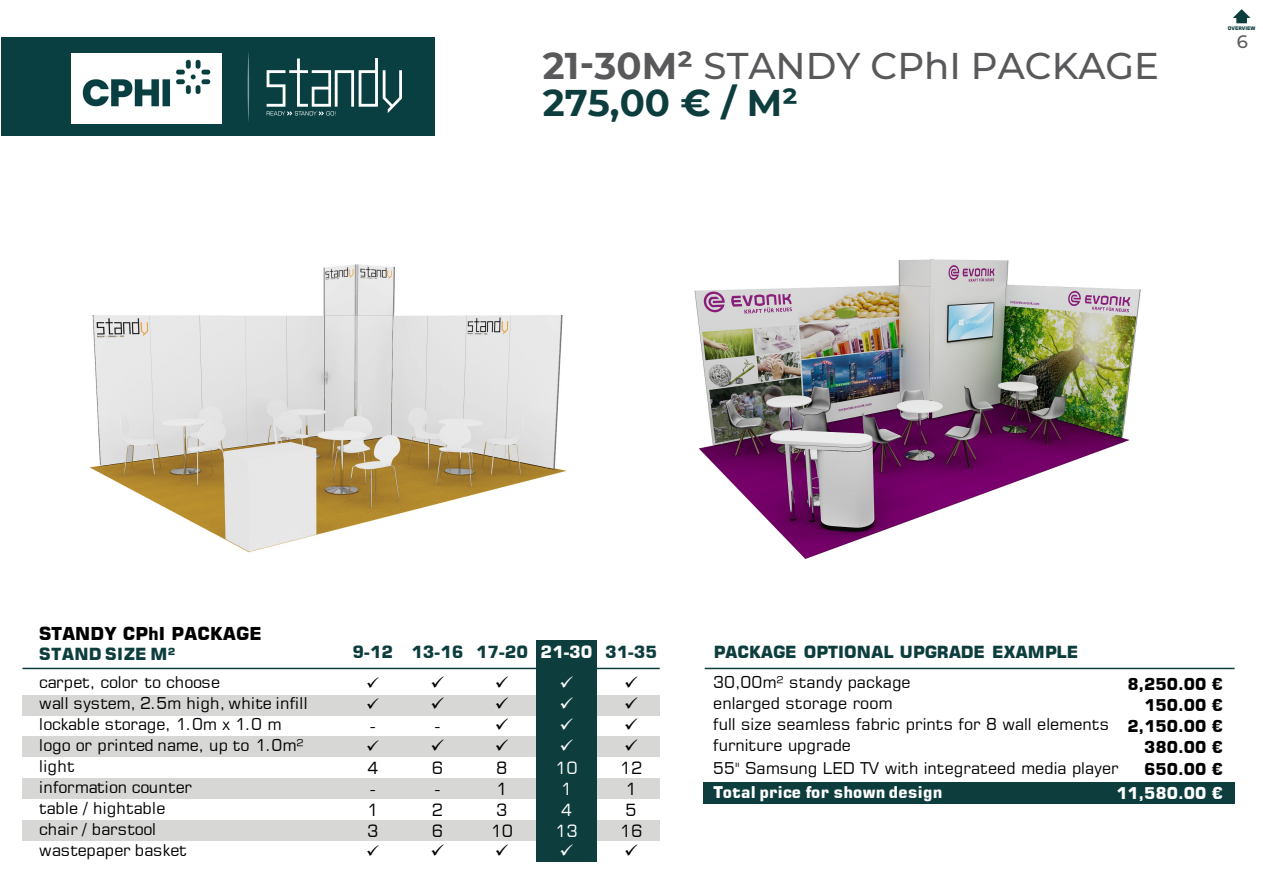
<style>
.page{position:relative;width:1263px;height:893px;background:#fff}
.page>*{position:absolute;margin:0;border:0;box-sizing:border-box;transform-origin:0 0}
.t1{font:500 37.2px/37.3px "Montserrat";color:#59595c}
.t2{font:500 18px "Montserrat";color:#5a595c}
.t3{font:700 17.7px "Square 721 BT";color:#000}
.t4{font:17.7px/21px "Wingdings";color:#000;text-align:justify}
.t5{font:17.7px/21px "Wingdings";color:#fff;text-align:justify}
.t6{font:700 16.65px "Square 721 BT";color:#0d3d3d}
.t7{font:16.65px/21px "Square 721 BT";color:#000}
.t8{font:700 16.65px "Square 721 BT";letter-spacing:.02em;color:#0d3d3d}
.t9{font:16.65px/21px "Square 721 BT";color:#fff;text-align:center}
.t10{font:700 16.65px "Square 721 BT";color:#fff}
.t11{font:16.2px/21px "Square 721 BT";color:#000}
.t12{font:700 16.2px/21px "Square 721 BT";color:#000;text-align:right}
.t13{font:700 16.2px "Square 721 BT";letter-spacing:.015em;color:#fff}
.t14{font:700 4.8px "Square 721 BT";color:#0d3d3d}
.s1{font-weight:700}
.s2{font-weight:700;color:#0d3d3d}
</style>
<div class="page">
<div style="left:22px;top:695px;width:638px;height:21px;background:#d7d7d6"></div>
<div style="left:22px;top:736px;width:638px;height:21px;background:#d7d7d6"></div>
<div style="left:22px;top:778px;width:638px;height:21px;background:#d7d7d6"></div>
<div style="left:22px;top:820px;width:638px;height:20px;background:#d7d7d6"></div>
<hr style="left:22px;top:668px;width:638px;height:1px;background:#0d3d3d">
<div style="left:536px;top:640px;width:61px;height:221px;background:#0d3d3d"></div>
<div style="left:703px;top:782px;width:531px;height:22px;background:#0d3d3d"></div>
<hr style="left:705px;top:668px;width:529px;height:1px;background:#0d3d3d">
<img style="left:694px;top:259px;width:447px;height:300px">
<svg style="left:929px;top:260px;width:6px;height:141px"></svg>
<img style="left:90px;top:264px;width:476px;height:289px">
<svg style="left:1233px;top:9px;width:17px;height:14px"></svg>
<div style="left:1px;top:37px;width:433px;height:99px;background:#093f41"></div>
<svg style="left:267px;top:58px;width:135px;height:58px"></svg>
<svg style="left:248px;top:52px;width:1px;height:70px"></svg>
<img style="left:71px;top:53px;width:150px;height:71px">
<h1 class="t1" style="left:543px;top:46px;width:618px"><span class="s1">21-30M²</span> STANDY CPhI PACKAGE<br><span class="s2">275,00 € / M²</span></h1>
<p class="t14" style="left:1228px;top:25px;width:29px">OVERVIEW</p>
<p class="t2" style="left:1237px;top:29px;width:13px">6</p>
<p class="t3" style="left:39px;top:623px;width:224px">STANDY CPhI PACKAGE</p>
<p class="t8" style="left:39px;top:644px;width:138px">STAND SIZE M²</p>
<p class="t11" style="left:39px;top:672px;width:270px">carpet, color to choose<br>wall system, 2.5m high, white infill lockable storage, 1.0m x 1.0 m logo or printed name, up to 1.0m²</p>
<p class="t11" style="left:39px;top:777px;width:154px">information counter table / hightable chair / barstool wastepaper basket</p>
<p class="t11" style="left:39px;top:756px;width:37px">light</p>
<p class="t6" style="left:352px;top:641px;width:42px">9-12</p>
<p class="t7" style="left:369px;top:715px;width:8px">-</p>
<p class="t7" style="left:367px;top:757px;width:13px">4 -<br>1<br>3</p>
<p class="t6" style="left:411px;top:641px;width:54px">13-16</p>
<p class="t7" style="left:434px;top:715px;width:8px">-</p>
<p class="t7" style="left:432px;top:757px;width:13px">6 -<br>2<br>6</p>
<p class="t6" style="left:476px;top:641px;width:54px">17-20</p>
<p class="t4" style="left:495px;top:673px;width:15px">✓ ✓ ✓ ✓</p>
<p class="t7" style="left:491px;top:757px;width:24px;text-align:center">8<br>1<br>3<br>10</p>
<p class="t10" style="left:540px;top:641px;width:54px">21-30</p>
<p class="t5" style="left:559px;top:673px;width:15px">✓ ✓ ✓ ✓</p>
<p class="t9" style="left:555px;top:757px;width:24px">10<br>1<br>4<br>13</p>
<p class="t6" style="left:605px;top:641px;width:54px">31-35</p>
<p class="t4" style="left:624px;top:673px;width:15px">✓ ✓ ✓ ✓</p>
<p class="t7" style="left:620px;top:757px;width:24px;text-align:center">12<br>1<br>5<br>16</p>
<p class="t6" style="left:714px;top:641px;width:366px">PACKAGE OPTIONAL UPGRADE EXAMPLE</p>
<p class="t11" style="left:713px;top:672px;width:199px">30,00m² standy package enlarged storage room</p>
<p class="t12" style="left:1127px;top:673px;width:97px">8,250.00 €<br>150.00 €</p>
<p class="t11" style="left:713px;top:714px;width:397px">full size seamless fabric prints for 8 wall elements furniture upgrade</p>
<p class="t12" style="left:1127px;top:715px;width:97px">2,150.00 €<br>380.00 €</p>
<p class="t11" style="left:713px;top:757px;width:407px">55" Samsung LED TV with integrateed media player</p>
<p class="t13" style="left:713px;top:782px;width:231px">Total price for shown design</p>
<p class="t12" style="left:1144px;top:759px;width:80px">650.00 €</p>
<p class="t13" style="left:1116px;top:784px;width:109px">11,580.00 €</p>
</div>
